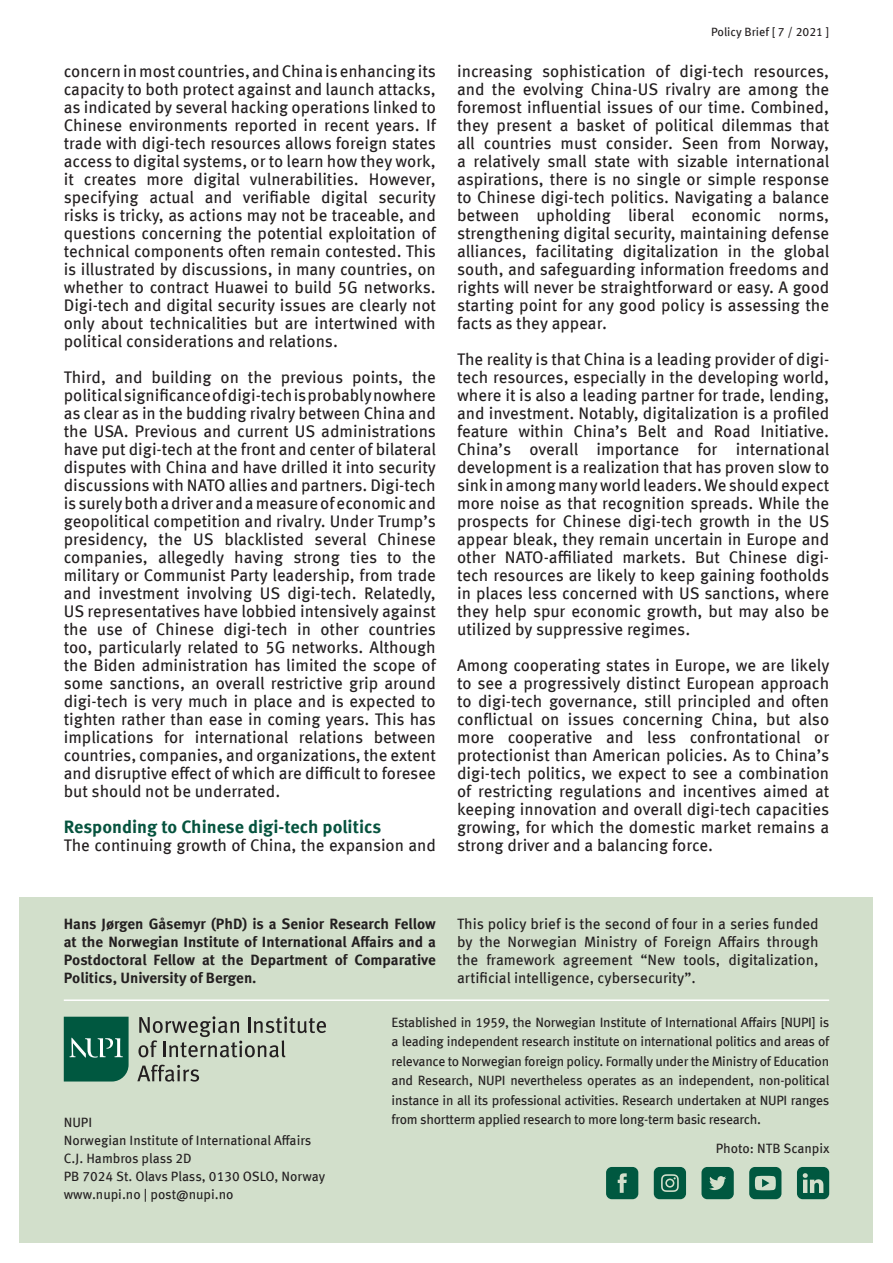
<style>
.page{position:relative;width:893px;height:1263px;background:#fff}
.page>*{position:absolute;margin:0;border:0;box-sizing:border-box;transform-origin:0 0}
.t1{font:700 18px "Meta Offc Pro";color:#06533e}
.t2{font:16.8px/18px "Meta Offc Pro";color:#231f20;text-align:justify}
.t3{font:15px/18px "Meta Offc Pro";color:#231f20;text-align:justify}
.t4{font:700 15px/18px "Meta Offc Pro";color:#231f20;text-align:justify}
.t5{font:13.5px/19.5px "Meta Offc Pro";letter-spacing:-.005em;color:#231f20;text-align:justify}
.t6{font:12px "Meta Offc Pro";color:#231f20}
</style>
<div class="page">
<div style="left:20px;top:897px;width:853px;height:346px;background:#d2dfcb"></div>
<svg style="left:64px;top:1017px;width:65px;height:64px;background:#176751"></svg>
<svg style="left:138px;top:1016px;width:188px;height:41px"></svg>
<svg style="left:137px;top:1065px;width:62px;height:17px"></svg>
<hr style="left:64px;top:999px;width:765px;height:2px;background:#fff">
<div style="left:701px;top:1167px;width:33px;height:32px;background:#005840;border-radius:6px"></div>
<svg style="left:709px;top:1176px;width:17px;height:14px"></svg>
<div style="left:606px;top:1167px;width:32px;height:32px;background:#005840;border-radius:6px"></div>
<svg style="left:618px;top:1173px;width:9px;height:20px"></svg>
<div style="left:654px;top:1167px;width:32px;height:32px;background:#005840;border-radius:6px"></div>
<svg style="left:661px;top:1174px;width:18px;height:18px"></svg>
<div style="left:797px;top:1167px;width:32px;height:32px;background:#005840;border-radius:6px"></div>
<svg style="left:803px;top:1173px;width:20px;height:20px"></svg>
<div style="left:749px;top:1167px;width:32px;height:32px;background:#005840;border-radius:6px"></div>
<svg style="left:755px;top:1176px;width:21px;height:14px"></svg>
<p class="t2" style="left:64px;top:61px;width:374px">concern in most countries, and China is enhancing its capacity to both protect against and launch attacks, as indicated by several hacking operations linked to Chinese environments reported in recent years. If trade with digi-tech resources allows foreign states access to digital systems, or to learn how they work, it creates more digital vulnerabilities. However, specifying actual and verifiable digital security risks is tricky, as actions may not be traceable, and questions concerning the potential exploitation of technical components often remain contested. This is illustrated by discussions, in many countries, on whether to contract Huawei to build 5G networks.<br>Digi-tech and digital security issues are clearly not only about technicalities but are intertwined with political considerations and relations.</p>
<p class="t2" style="left:64px;top:367px;width:374px">Third, and building on the previous points, the political significance of digi-tech is probably nowhere as clear as in the budding rivalry between China and the USA. Previous and current US administrations have put digi-tech at the front and center of bilateral disputes with China and have drilled it into security discussions with NATO allies and partners. Digi-tech is surely both a driver and a measure of economic and geopolitical competition and rivalry. Under Trump’s presidency, the US blacklisted several Chinese companies, allegedly having strong ties to the military or Communist Party leadership, from trade and investment involving US digi-tech. Relatedly, US representatives have lobbied intensively against the use of Chinese digi-tech in other countries too, particularly related to 5G networks. Although the Biden administration has limited the scope of some sanctions, an overall restrictive grip around digi-tech is very much in place and is expected to tighten rather than ease in coming years. This has implications for international relations between countries, companies, and organizations, the extent and disruptive effect of which are difficult to foresee but should not be underrated.</p>
<p class="t1" style="left:64px;top:812px;width:319px">Responding to Chinese digi-tech politics</p>
<p class="t2" style="left:64px;top:835px;width:374px">The continuing growth of China, the expansion and</p>
<p class="t6" style="left:711px;top:23px;width:120px">Policy Brief [ 7 / 2021 ]</p>
<p class="t2" style="left:457px;top:61px;width:374px">increasing sophistication of digi-tech resources, and the evolving China-US rivalry are among the foremost influential issues of our time. Combined, they present a basket of political dilemmas that all countries must consider. Seen from Norway, a relatively small state with sizable international aspirations, there is no single or simple response to Chinese digi-tech politics. Navigating a balance between upholding liberal economic norms, strengthening digital security, maintaining defense alliances, facilitating digitalization in the global south, and safeguarding information freedoms and rights will never be straightforward or easy. A good starting point for any good policy is assessing the facts as they appear.</p>
<p class="t2" style="left:457px;top:349px;width:374px">The reality is that China is a leading provider of digi&shy;tech resources, especially in the developing world, where it is also a leading partner for trade, lending, and investment. Notably, digitalization is a profiled feature within China’s Belt and Road Initiative.<br>China’s overall importance for international development is a realization that has proven slow to sink in among many world leaders. We should expect more noise as that recognition spreads. While the prospects for Chinese digi-tech growth in the US appear bleak, they remain uncertain in Europe and other NATO-affiliated markets. But Chinese digi&shy;tech resources are likely to keep gaining footholds in places less concerned with US sanctions, where they help spur economic growth, but may also be utilized by suppressive regimes.</p>
<p class="t2" style="left:457px;top:655px;width:374px">Among cooperating states in Europe, we are likely to see a progressively distinct European approach to digi-tech governance, still principled and often conflictual on issues concerning China, but also more cooperative and less confrontational or protectionist than American policies. As to China’s digi-tech politics, we expect to see a combination of restricting regulations and incentives aimed at keeping innovation and overall digi-tech capacities growing, for which the domestic market remains a strong driver and a balancing force.</p>
<p class="t4" style="left:64px;top:913px;width:374px">Hans Jørgen Gåsemyr (PhD) is a Senior Research Fellow at the Norwegian Institute of International Affairs and a Postdoctoral Fellow at the Department of Comparative Politics, University of Bergen.</p>
<p class="t3" style="left:457px;top:913px;width:363px">This policy brief is the second of four in a series funded by the Norwegian Ministry of Foreign Affairs through the framework agreement “New tools, digitalization, artificial intelligence, cybersecurity”.</p>
<p class="t5" style="left:64px;top:1112px;width:30px">NUPI</p>
<p class="t5" style="left:64px;top:1130px;width:249px">Norwegian Institute of International Affairs</p>
<p class="t5" style="left:64px;top:1148px;width:130px">C.J. Hambros plass 2D</p>
<p class="t5" style="left:64px;top:1166px;width:263px">PB 7024 St. Olavs Plass, 0130 OSLO, Norway</p>
<p class="t5" style="left:64px;top:1184px;width:171px">www.nupi.no | post@nupi.no</p>
<p class="t5" style="left:392px;top:1011px;width:439px">Established in 1959, the Norwegian Institute of International Affairs [NUPI] is a leading independent research institute on international politics and areas of relevance to Norwegian foreign policy. Formally under the Ministry of Education and Research, NUPI nevertheless operates as an independent, non-political instance in all its professional activities. Research undertaken at NUPI ranges from shortterm applied research to more long-term basic research.</p>
<p class="t5" style="left:716px;top:1137px;width:115px">Photo: NTB Scanpix</p>
</div>
